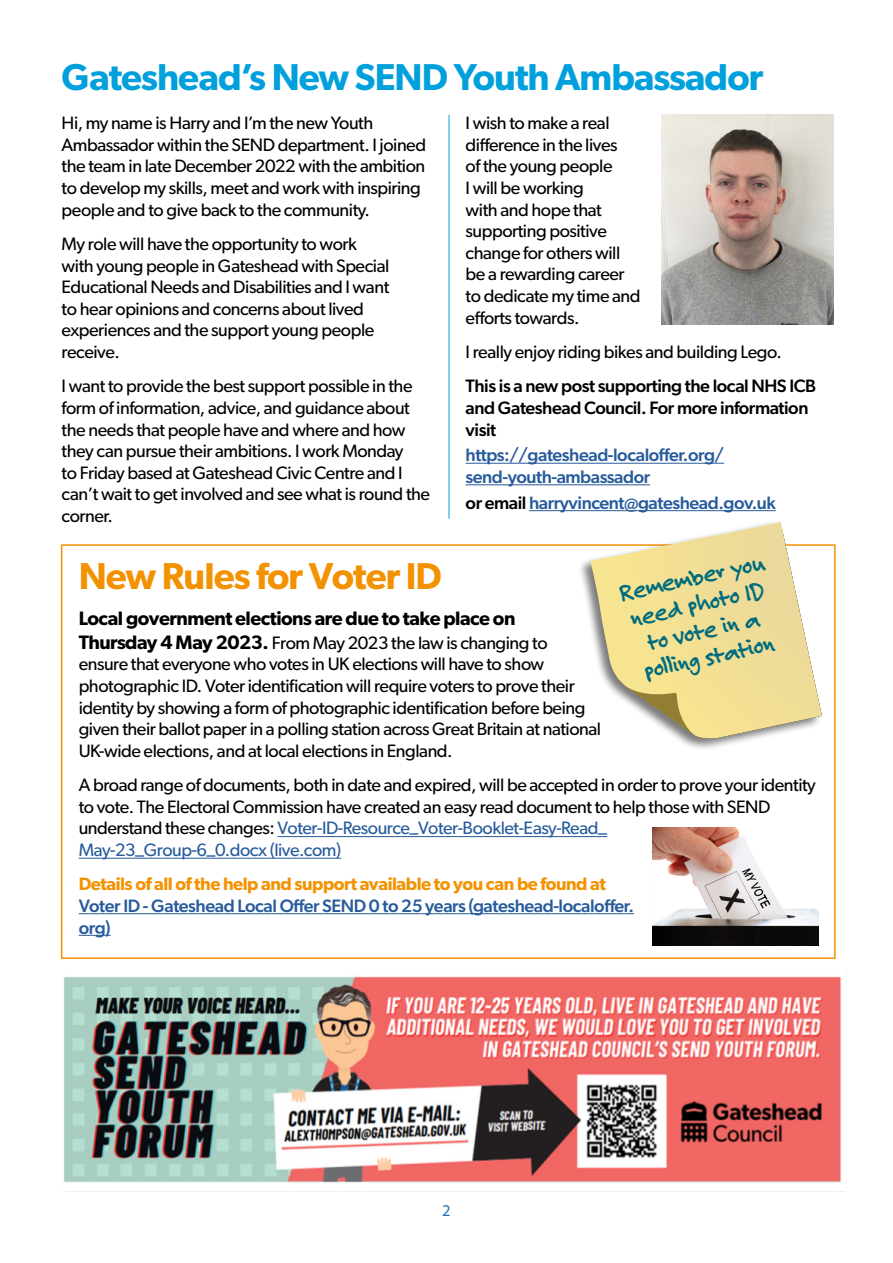
<style>
.page{position:relative;width:893px;height:1263px;background:#fff}
.page>*{position:absolute;margin:0;border:0;box-sizing:border-box;transform-origin:0 0}
.t1{font:600 37.5px "Gibson";letter-spacing:-.025em;color:#00a0dc}
.t2{font:600 37.5px "Gibson";letter-spacing:-.025em;color:#f39200}
.t3{font:700 25.65px/27px "Felt Tip Roman";color:#006c7d;text-align:center}
.t4{font:600 19.5px "Gibson";letter-spacing:-.025em;color:#000}
.t5{font:18px/21.6px "Gibson";letter-spacing:-.025em;color:#000}
.t6{font:500 18px/21.6px "Gibson";letter-spacing:-.025em;color:#275b9b}
.t7{font:500 18px/21.6px "Gibson";letter-spacing:-.025em;color:#000}
.t8{font:600 18px "Gibson";letter-spacing:-.025em;color:#f39200}
.t9{font:16.5px "Myriad Pro";color:#1d71b8}
.s1{color:#000}
.s2{font-weight:600;font-size:19.5px}
.s3{color:#275b9b}
</style>
<div class="page">
<hr style="left:466px;top:463px;width:258px;height:1px;background:#275b9b">
<hr style="left:466px;top:484px;width:184px;height:1px;background:#275b9b">
<hr style="left:529px;top:510px;width:247px;height:1px;background:#275b9b">
<hr style="left:449px;top:115px;width:1px;height:404px;background:#00a0dc">
<img style="left:64px;top:976px;width:781px;height:216px">
<img style="left:661px;top:115px;width:172px;height:209px">
<div style="left:61px;top:544px;width:775px;height:415px;background:#fff;border:2px solid #f39200"></div>
<hr style="left:278px;top:836px;width:329px;height:1px;background:#275b9b">
<hr style="left:79px;top:858px;width:262px;height:1px;background:#275b9b">
<hr style="left:79px;top:913px;width:555px;height:1px;background:#275b9b">
<hr style="left:79px;top:935px;width:32px;height:1px;background:#275b9b">
<div style="left:578px;top:519px;width:245px;height:232px;background:#000;opacity:.52"></div>
<svg style="left:591px;top:522px;width:231px;height:217px"></svg>
<svg style="left:627px;top:687px;width:68px;height:49px"></svg>
<img style="left:652px;top:827px;width:167px;height:119px">
<h1 class="t1" style="left:62px;top:54px;width:703px">Gateshead’s New SEND Youth Ambassador</h1>
<p class="t5" style="left:62px;top:112px;width:366px">Hi, my name is Harry and I’m the new Youth Ambassador within the SEND department. I joined the team in late December 2022 with the ambition to develop my skills, meet and work with inspiring people and to give back to the community.</p>
<p class="t5" style="left:62px;top:233px;width:329px">My role will have the opportunity to work with young people in Gateshead with Special Educational Needs and Disabilities and I want to hear opinions and concerns about lived experiences and the support young people receive.</p>
<p class="t5" style="left:62px;top:375px;width:370px">I want to provide the best support possible in the form of information, advice, and guidance about the needs that people have and where and how they can pursue their ambitions. I work Monday<br>to Friday based at Gateshead Civic Centre and I can’t wait to get involved and see what is round the corner.</p>
<p class="t5" style="left:466px;top:112px;width:177px">I wish to make a real difference in the lives<br>of the young people<br>I will be working<br>with and hope that supporting positive change for others will be a rewarding career to dedicate my time and efforts towards.</p>
<p class="t5" style="left:466px;top:341px;width:318px">I really enjoy riding bikes and building Lego.</p>
<p class="t7" style="left:466px;top:375px;width:352px">This is a new post supporting the local NHS ICB and Gateshead Council. For more information visit</p>
<p class="t6" style="left:466px;top:444px;width:260px">https://gateshead-localoffer.org/ send-youth-ambassador</p>
<p class="t6" style="left:466px;top:491px;width:312px"><span class="s1">or email</span> harryvincent@gateshead.gov.uk</p>
<h2 class="t3" style="left:616px;top:579px;width:150px;rotate:-12deg">Remember you need photo ID to vote in a polling station</h2>
<h1 class="t2" style="left:79px;top:554px;width:365px">New Rules for Voter ID</h1>
<p class="t4" style="left:79px;top:607px;width:438px">Local government elections are due to take place on</p>
<p class="t5" style="left:79px;top:631px;width:524px"><span class="s2">Thursday 4 May 2023.</span> From May 2023 the law is changing to ensure that everyone who votes in UK elections will have to show photographic ID. Voter identification will require voters to prove their identity by showing a form of photographic identification before being given their ballot paper in a polling station across Great Britain at national UK-wide elections, and at local elections in England.</p>
<p class="t5" style="left:79px;top:774px;width:739px">A broad range of documents, both in date and expired, will be accepted in order to prove your identity to vote. The Electoral Commission have created an easy read document to help those with SEND understand these changes: <span class="s3">Voter-ID-Resource_Voter-Booklet-Easy-Read_<br>May-23_Group-6_0.docx (live.com)</span></p>
<p class="t8" style="left:79px;top:873px;width:529px">Details of all of the help and support available to you can be found at</p>
<p class="t6" style="left:79px;top:894px;width:557px">Voter ID - Gateshead Local Offer SEND 0 to 25 years (gateshead-localoffer. org)</p>
<p class="t9" style="left:442px;top:1201px;width:10px">2</p>
</div>
